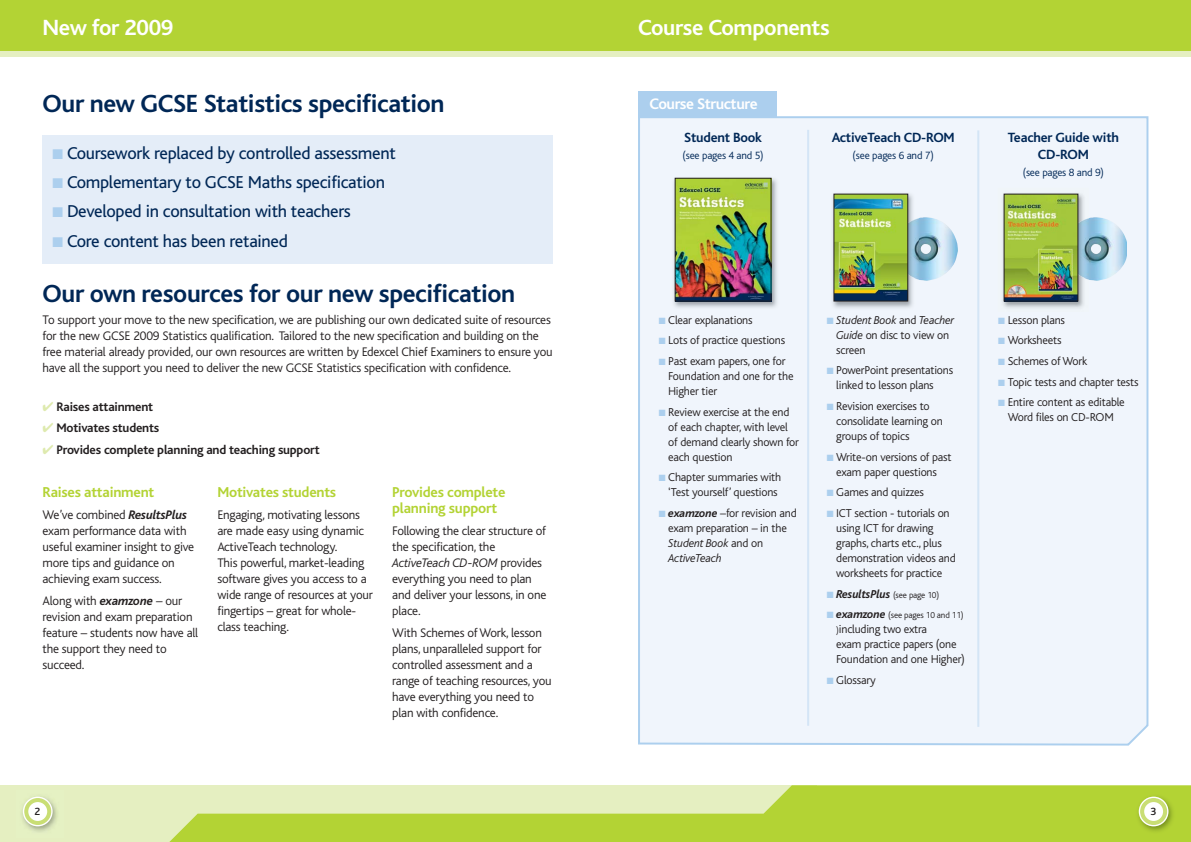
<style>
.page{position:relative;width:1191px;height:842px;background:#fff}
.page>*{position:absolute;margin:0;border:0;box-sizing:border-box;transform-origin:0 0}
.t1{font:700 26px "Bliss";letter-spacing:-.015em;color:#002756}
.t2{font:700 23px "Bliss";letter-spacing:-.015em;color:#fff}
.t3{font:18px "Bliss";letter-spacing:-.015em;color:#002756}
.t4{font:700 16px "Bliss";letter-spacing:-.025em;color:#fff}
.t5{font:700 15px/16px "Bliss";letter-spacing:-.015em;color:#b3d334}
.t6{font:700 14px/17px "Bliss";letter-spacing:-.015em;color:#002756;text-align:center}
.t7{font:300 13px/16px "Bliss";letter-spacing:-.015em;color:#231f20}
.t8{font:700 13px "Bliss";letter-spacing:-.015em;color:#231f20}
.t9{font:300 12px/15px "Bliss";letter-spacing:-.015em;color:#231f20}
.t10{font:italic 300 12px/15px "Bliss";letter-spacing:-.015em;color:#231f20}
.t11{font:italic 700 12px "Bliss";letter-spacing:-.015em;color:#231f20}
.t12{font:300 11px "Bliss";letter-spacing:-.015em;color:#002756}
.t13{font:500 11px "Bliss";color:#231f20}
.t14{font:300 9px "Bliss";letter-spacing:-.015em;color:#231f20}
.s1{color:#accfee}
.s2{color:#deeaae}
.s3{font-weight:700;font-style:italic}
.s4{font-style:italic}
.s5{font-style:normal}
.s6{font-weight:300;font-style:normal;font-size:9px}
.s7{font-weight:700;font-style:italic;font-size:12px}
.s8{font-size:9px}
</style>
<div class="page">
<div style="left:0;top:0;width:1191px;height:57px;background:#e5efc1"></div>
<div style="left:0;top:0;width:1191px;height:51px;background:#b3d334"></div>
<div style="left:0;top:785px;width:816px;height:57px;background:#e5efc1"></div>
<svg style="left:169px;top:785px;width:1022px;height:57px;fill:#b3d334"></svg>
<img style="left:1132px;top:790px;width:47px;height:47px">
<svg style="left:1138px;top:797px;width:30px;height:29px"></svg>
<img style="left:22px;top:796px;width:35px;height:36px">
<svg style="left:23px;top:797px;width:30px;height:29px"></svg>
<div style="left:638px;top:116px;width:510px;height:630px;background:#f0f5fc"></div>
<hr style="left:977px;top:130px;width:2px;height:597px;background:#d4e5f6">
<hr style="left:807px;top:130px;width:2px;height:596px;background:#d4e5f6">
<div style="left:638px;top:91px;width:139px;height:27px;background:#accfee"></div>
<img style="left:669px;top:172px;width:113px;height:140px">
<img style="left:677px;top:180px;width:92px;height:119px">
<div style="left:675px;top:178px;width:96px;height:123px;border:1px solid #231f20"></div>
<img style="left:918px;top:217px;width:40px;height:64px">
<img style="left:827px;top:188px;width:91px;height:124px">
<img style="left:908px;top:218px;width:10px;height:62px">
<img style="left:835px;top:196px;width:71px;height:103px">
<div style="left:833px;top:194px;width:75px;height:107px;border:1px solid #231f20"></div>
<img style="left:1089px;top:217px;width:38px;height:64px">
<img style="left:998px;top:188px;width:91px;height:124px">
<img style="left:1078px;top:218px;width:11px;height:62px">
<img style="left:1005px;top:196px;width:71px;height:103px">
<div style="left:1003px;top:194px;width:75px;height:107px;border:1px solid #231f20"></div>
<div style="left:43px;top:135px;width:510px;height:128px;background:#e4edf8"></div>
<h2 class="t2" style="left:43px;top:19px;width:132px">New for 2009</h2>
<h2 class="t2" style="left:638px;top:19px;width:193px">Course Components</h2>
<h1 class="t1" style="left:43px;top:93px;width:403px">Our new GCSE Statistics specification</h1>
<p class="t4" style="left:649px;top:97px;width:110px">Course Structure</p>
<p class="t6" style="left:684px;top:130px;width:79px">Student Book</p>
<p class="t12" style="left:682px;top:151px;width:83px">(see pages 4 and 5)</p>
<h3 class="t3" style="left:53px;top:146px;width:345px"><span class="s1">■</span> Coursework replaced by controlled assessment</h3>
<h3 class="t3" style="left:53px;top:175px;width:334px"><span class="s1">■</span> Complementary to GCSE Maths specification</h3>
<h3 class="t3" style="left:53px;top:205px;width:300px"><span class="s1">■</span> Developed in consultation with teachers</h3>
<h3 class="t3" style="left:53px;top:234px;width:237px"><span class="s1">■</span> Core content has been retained</h3>
<h1 class="t1" style="left:43px;top:284px;width:474px">Our own resources for our new specification</h1>
<p class="t7" style="left:43px;top:313px;width:512px">To support your move to the new specification, we are publishing our own dedicated suite of resources for the new GCSE 2009 Statistics qualification. Tailored to the new specification and building on the free material already provided, our own resources are written by Edexcel Chief Examiners to ensure you have all the support you need to deliver the new GCSE Statistics specification with confidence.</p>
<p class="t8" style="left:43px;top:401px;width:112px"><span class="s2">✔</span> Raises attainment</p>
<p class="t8" style="left:43px;top:423px;width:118px"><span class="s2">✔</span> Motivates students</p>
<p class="t8" style="left:43px;top:445px;width:279px"><span class="s2">✔</span> Provides complete planning and teaching support</p>
<p class="t5" style="left:43px;top:486px;width:113px">Raises attainment</p>
<p class="t7" style="left:43px;top:508px;width:153px">We’ve combined <span class="s3">ResultsPlus </span>exam performance data with useful examiner insight to give more tips and guidance on achieving exam success.</p>
<p class="t7" style="left:43px;top:593px;width:157px">Along with <span class="s3">examzone</span> – our revision and exam preparation feature – students now have all the support they need to succeed.</p>
<p class="t5" style="left:217px;top:486px;width:120px">Motivates students</p>
<p class="t7" style="left:217px;top:508px;width:157px">Engaging, motivating lessons are made easy using dynamic<br>ActiveTeach technology.<br>This powerful, market-leading software gives you access to a wide range of resources at your fingertips – great for whole&shy;class teaching.</p>
<p class="t5" style="left:392px;top:486px;width:115px">Provides complete planning support</p>
<p class="t7" style="left:392px;top:524px;width:156px">Following the clear structure of the specification, the<br><span class="s4">ActiveTeach CD-ROM</span> provides everything you need to plan and deliver your lessons, in one place.</p>
<p class="t7" style="left:392px;top:625px;width:161px">With Schemes of Work, lesson plans, unparalleled support for controlled assessment and a range of teaching resources, you have everything you need to plan with confidence.</p>
<p class="t9" style="left:659px;top:313px;width:95px"><span class="s1">■</span> Clear explanations</p>
<p class="t9" style="left:659px;top:334px;width:128px"><span class="s1">■</span> Lots of practice questions</p>
<p class="t9" style="left:668px;top:355px;width:127px;text-indent:-9px"><span class="s1">■</span> Past exam papers, one for<br>Foundation and one for the<br>Higher tier</p>
<p class="t9" style="left:668px;top:405px;width:132px;text-indent:-9px"><span class="s1">■</span> Review exercise at the end of each chapter, with level of demand clearly shown for each question</p>
<p class="t9" style="left:659px;top:471px;width:124px;text-align:center"><span class="s1">■</span> Chapter summaries with ‘Test yourself’ questions</p>
<p class="t9" style="left:668px;top:507px;width:130px;text-indent:-9px"><span class="s1">■</span> <span class="s3">examzone</span> –for revision and exam preparation – in the<br><span class="s4">Student Book</span> and on<br><span class="s4">ActiveTeach</span></p>
<p class="t6" style="left:831px;top:130px;width:124px">ActiveTeach CD-ROM</p>
<p class="t12" style="left:852px;top:151px;width:83px">(see pages 6 and 7)</p>
<p class="t10" style="left:836px;top:313px;width:119px;text-indent:-10px"><span class="s1">■</span> Student Book <span class="s5">and</span> Teacher<br>Guide <span class="s5">on disc to view on screen</span></p>
<p class="t9" style="left:836px;top:364px;width:118px;text-indent:-10px"><span class="s1">■</span> PowerPoint presentations linked to lesson plans</p>
<p class="t9" style="left:836px;top:400px;width:108px;text-indent:-10px"><span class="s1">■</span> Revision exercises to consolidate learning on groups of topics</p>
<p class="t9" style="left:826px;top:450px;width:126px;text-align:center"><span class="s1">■</span> Write-on versions of past exam paper questions</p>
<p class="t9" style="left:826px;top:486px;width:99px"><span class="s1">■</span> Games and quizzes</p>
<p class="t9" style="left:836px;top:507px;width:121px;text-indent:-10px"><span class="s1">■</span> ICT section - tutorials on using ICT for drawing graphs, charts etc., plus demonstration videos and worksheets for practice</p>
<p class="t11" style="left:826px;top:589px;width:114px"><span class="s1">■</span> ResultsPlus <span class="s6">(see page 10)</span></p>
<p class="t14" style="left:826px;top:612px;width:138px"><span class="s1">■</span> <span class="s7">examzone</span> (see pages 10 and 11)</p>
<p class="t9" style="left:836px;top:623px;width:130px"><span class="s8">)</span>including two extra<br>exam practice papers (one<br>Foundation and one Higher)</p>
<p class="t9" style="left:826px;top:674px;width:50px"><span class="s1">■</span> Glossary</p>
<p class="t6" style="left:1007px;top:130px;width:113px">Teacher Guide with<br>CD-ROM</p>
<p class="t12" style="left:1022px;top:168px;width:83px">(see pages 8 and 9)</p>
<p class="t9" style="left:998px;top:313px;width:68px"><span class="s1">■</span> Lesson plans</p>
<p class="t9" style="left:998px;top:334px;width:65px"><span class="s1">■</span> Worksheets</p>
<p class="t9" style="left:998px;top:355px;width:91px"><span class="s1">■</span> Schemes of Work</p>
<p class="t9" style="left:998px;top:375px;width:142px"><span class="s1">■</span> Topic tests and chapter tests</p>
<p class="t9" style="left:998px;top:396px;width:128px;text-align:center"><span class="s1">■</span> Entire content as editable<br>Word files on CD-ROM</p>
<p class="t13" style="left:34px;top:807px;width:7px">2</p>
<p class="t13" style="left:1150px;top:807px;width:7px">3</p>
</div>
